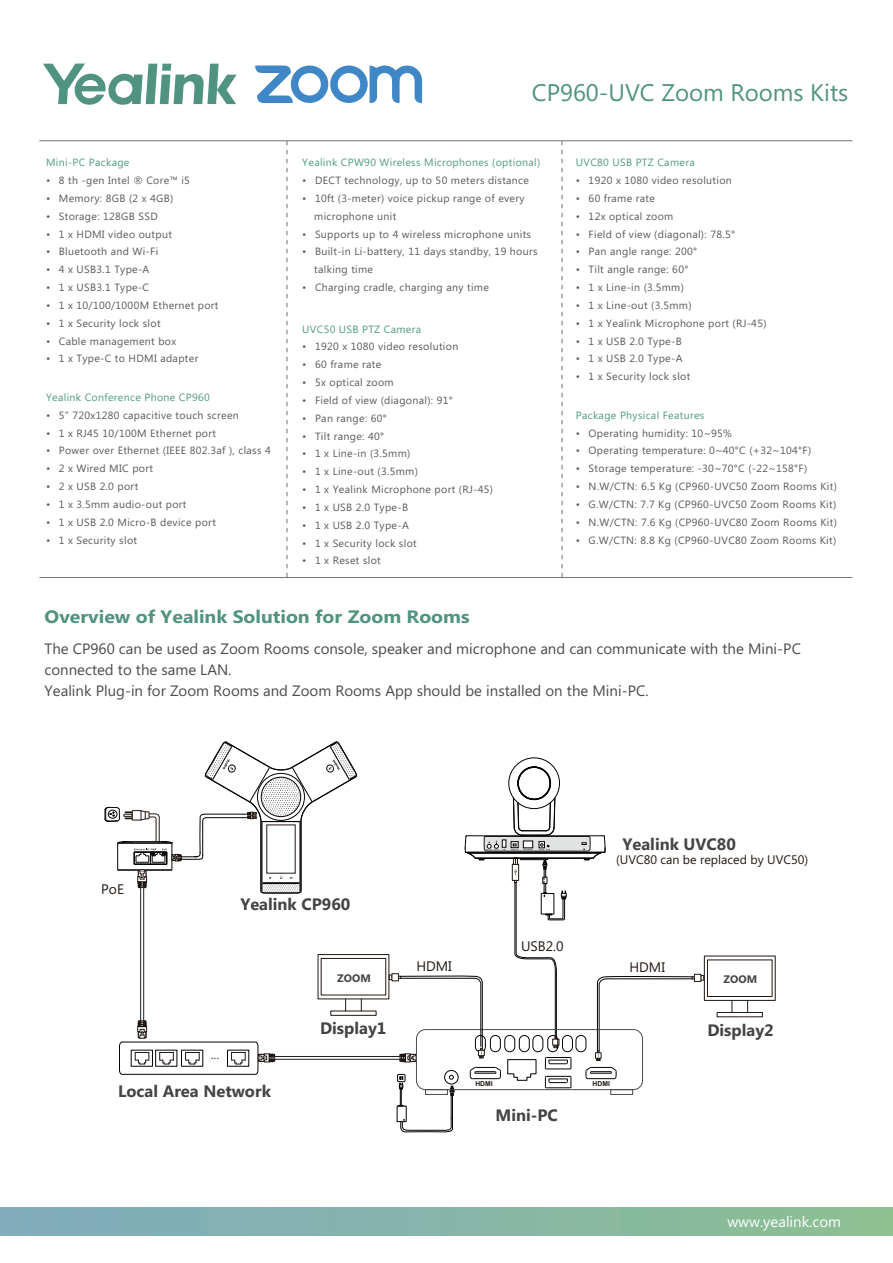
<style>
.page{position:relative;width:893px;height:1263px;background:#fff}
.page>*{position:absolute;margin:0;border:0;box-sizing:border-box;transform-origin:0 0}
.t1{font:24px "Microsoft Phags Pa";color:#509380}
.t2{font:700 18px "Microsoft Phags Pa";color:#509380;scale:1.08 1}
.t3{font:700 16.5px "Microsoft Phags Pa";color:#444445}
.t4{font:15px/21px "Microsoft Phags Pa";color:#4c4b4b}
.t5{font:15px "Microsoft Phags Pa";color:#fff}
.t6{font:13.8px "Microsoft Phags Pa";color:#221713}
.t7{font:12.45px "Microsoft Phags Pa";color:#221713}
.t8{font:11.85px "Microsoft Ya Hei";color:#504d4c}
.t9{font:700 10.95px "Microsoft Phags Pa";color:#444445}
.t10{font:10.5px/17.9px "Microsoft Phags Pa";letter-spacing:.03em;color:#59595b}
.t11{font:10.5px "Microsoft Phags Pa";letter-spacing:.03em;color:#509983}
.t12{font:700 6.75px "Arial";color:#221713}
</style>
<div class="page">
<svg style="left:43px;top:64px;width:194px;height:41px"></svg>
<div style="left:0;top:1207px;width:893px;height:28px;background:linear-gradient(to right,#7facbf,#8dc091)"></div>
<svg style="left:255px;top:65px;width:167px;height:38px"></svg>
<div style="left:397px;top:1074px;width:8px;height:8px;border:1px solid #050303"></div>
<div style="left:397px;top:1106px;width:9px;height:16px;border:1px solid #050303"></div>
<div style="left:707px;top:959px;width:65px;height:38px;border:1px solid #221713"></div>
<svg style="left:732px;top:1000px;width:1px;height:12px"></svg>
<svg style="left:747px;top:1000px;width:1px;height:12px"></svg>
<div style="left:717px;top:1012px;width:46px;height:5px;border:1px solid #221713"></div>
<svg style="left:701px;top:975px;width:3px;height:5px"></svg>
<div style="left:694px;top:974px;width:7px;height:7px;background:#fff;border:1px solid #221713"></div>
<div style="left:274px;top:1056px;width:126px;height:3px;background:#fff;border:1px solid #231f20"></div>
<svg style="left:140px;top:894px;width:4px;height:126px"></svg>
<svg style="left:119px;top:1020px;width:156px;height:54px"></svg>
<svg style="left:389px;top:975px;width:3px;height:5px"></svg>
<div style="left:392px;top:973px;width:7px;height:8px;background:#fff;border:1px solid #221713"></div>
<svg style="left:398px;top:766px;width:296px;height:366px"></svg>
<div style="left:318px;top:954px;width:71px;height:45px;border:1px solid #221713"></div>
<div style="left:321px;top:958px;width:65px;height:37px;border:1px solid #221713"></div>
<svg style="left:105px;top:741px;width:252px;height:153px"></svg>
<svg style="left:287px;top:141px;width:1px;height:436px"></svg>
<svg style="left:562px;top:141px;width:1px;height:436px"></svg>
<hr style="left:39px;top:140px;width:813px;height:1px;background:#717276">
<hr style="left:39px;top:577px;width:813px;height:1px;background:#717276">
<p class="t11" style="left:46px;top:155px;width:85px">Mini-PC Package</p>
<p class="t10" style="left:46px;top:171px;width:145px">• 8 th -gen Intel ® Core™ i5</p>
<p class="t10" style="left:46px;top:189px;width:129px">• Memory: 8GB (2 x 4GB)</p>
<p class="t10" style="left:46px;top:206px;width:113px">• Storage: 128GB SSD</p>
<p class="t10" style="left:46px;top:224px;width:127px">• 1 x HDMI video output</p>
<p class="t10" style="left:46px;top:242px;width:114px">• Bluetooth and Wi-Fi</p>
<p class="t10" style="left:46px;top:260px;width:105px">• 4 x USB3.1 Type-A</p>
<p class="t10" style="left:46px;top:278px;width:105px">• 1 x USB3.1 Type-C</p>
<p class="t10" style="left:46px;top:296px;width:174px">• 1 x 10/100/1000M Ethernet port</p>
<p class="t10" style="left:46px;top:313px;width:116px">• 1 x Security lock slot</p>
<p class="t10" style="left:46px;top:331px;width:132px">• Cable management box</p>
<p class="t10" style="left:46px;top:349px;width:154px">• 1 x Type-C to HDMI adapter</p>
<p class="t11" style="left:46px;top:390px;width:165px">Yealink Conference Phone CP960</p>
<p class="t10" style="left:46px;top:406px;width:194px">• 5” 720x1280 capacitive touch screen</p>
<p class="t10" style="left:46px;top:423px;width:171px">• 1 x RJ45 10/100M Ethernet port</p>
<p class="t10" style="left:46px;top:441px;width:226px">• Power over Ethernet (IEEE 802.3af ), class 4</p>
<p class="t10" style="left:46px;top:459px;width:108px">• 2 x Wired MIC port</p>
<p class="t10" style="left:46px;top:477px;width:94px">• 2 x USB 2.0 port</p>
<p class="t10" style="left:46px;top:495px;width:142px">• 1 x 3.5mm audio-out port</p>
<p class="t10" style="left:46px;top:513px;width:171px">• 1 x USB 2.0 Micro-B device port</p>
<p class="t10" style="left:46px;top:530px;width:93px">• 1 x Security slot</p>
<h1 class="t1" style="left:532px;top:76px;width:318px">CP960-UVC Zoom Rooms Kits</h1>
<p class="t11" style="left:302px;top:155px;width:240px">Yealink CPW90 Wireless Microphones (optional)</p>
<p class="t10" style="left:302px;top:171px;width:228px">• DECT technology, up to 50 meters distance</p>
<p class="t10" style="left:314px;top:189px;width:212px;text-indent:-12px">• 10ft (3-meter) voice pickup range of every microphone unit</p>
<p class="t10" style="left:302px;top:224px;width:230px">• Supports up to 4 wireless microphone units</p>
<p class="t10" style="left:314px;top:242px;width:225px;text-indent:-12px">• Built-in Li-battery, 11 days standby, 19 hours talking time</p>
<p class="t10" style="left:302px;top:278px;width:188px">• Charging cradle, charging any time</p>
<p class="t11" style="left:302px;top:322px;width:120px">UVC50 USB PTZ Camera</p>
<p class="t10" style="left:302px;top:337px;width:158px">• 1920 x 1080 video resolution</p>
<p class="t10" style="left:302px;top:355px;width:81px">• 60 frame rate</p>
<p class="t10" style="left:302px;top:373px;width:93px">• 5x optical zoom</p>
<p class="t10" style="left:302px;top:391px;width:152px">• Field of view (diagonal): 91°</p>
<p class="t10" style="left:302px;top:409px;width:86px">• Pan range: 60°</p>
<p class="t10" style="left:302px;top:426px;width:83px">• Tilt range: 40°</p>
<p class="t10" style="left:302px;top:444px;width:110px">• 1 x Line-in (3.5mm)</p>
<p class="t10" style="left:302px;top:462px;width:117px">• 1 x Line-out (3.5mm)</p>
<p class="t10" style="left:302px;top:480px;width:192px">• 1 x Yealink Microphone port (RJ-45)</p>
<p class="t10" style="left:302px;top:498px;width:107px">• 1 x USB 2.0 Type-B</p>
<p class="t10" style="left:302px;top:516px;width:108px">• 1 x USB 2.0 Type-A</p>
<p class="t10" style="left:302px;top:533px;width:116px">• 1 x Security lock slot</p>
<p class="t10" style="left:302px;top:551px;width:80px">• 1 x Reset slot</p>
<p class="t11" style="left:576px;top:155px;width:120px">UVC80 USB PTZ Camera</p>
<p class="t10" style="left:576px;top:171px;width:158px">• 1920 x 1080 video resolution</p>
<p class="t10" style="left:576px;top:189px;width:81px">• 60 frame rate</p>
<p class="t10" style="left:576px;top:206px;width:99px">• 12x optical zoom</p>
<p class="t10" style="left:576px;top:224px;width:161px">• Field of view (diagonal): 78.5°</p>
<p class="t10" style="left:576px;top:242px;width:123px">• Pan angle range: 200°</p>
<p class="t10" style="left:576px;top:260px;width:114px">• Tilt angle range: 60°</p>
<p class="t10" style="left:576px;top:278px;width:110px">• 1 x Line-in (3.5mm)</p>
<p class="t10" style="left:576px;top:296px;width:117px">• 1 x Line-out (3.5mm)</p>
<p class="t10" style="left:576px;top:313px;width:192px">• 1 x Yealink Microphone port (RJ-45)</p>
<p class="t10" style="left:576px;top:331px;width:107px">• 1 x USB 2.0 Type-B</p>
<p class="t10" style="left:576px;top:349px;width:108px">• 1 x USB 2.0 Type-A</p>
<p class="t10" style="left:576px;top:367px;width:116px">• 1 x Security lock slot</p>
<p class="t11" style="left:576px;top:408px;width:130px">Package Physical Features</p>
<p class="t10" style="left:576px;top:423px;width:158px">• Operating humidity: 10~95%</p>
<p class="t10" style="left:576px;top:441px;width:237px">• Operating temperature: 0~40°C (+32~104°F)</p>
<p class="t10" style="left:576px;top:459px;width:233px">• Storage temperature: -30~70°C (-22~158°F)</p>
<p class="t10" style="left:576px;top:477px;width:263px">• N.W/CTN: 6.5 Kg (CP960-UVC50 Zoom Rooms Kit)</p>
<p class="t10" style="left:576px;top:495px;width:262px">• G.W/CTN: 7.7 Kg (CP960-UVC50 Zoom Rooms Kit)</p>
<p class="t10" style="left:576px;top:513px;width:263px">• N.W/CTN: 7.6 Kg (CP960-UVC80 Zoom Rooms Kit)</p>
<p class="t10" style="left:576px;top:530px;width:262px">• G.W/CTN: 8.8 Kg (CP960-UVC80 Zoom Rooms Kit)</p>
<h2 class="t2" style="left:45px;top:603px;width:395px">Overview of Yealink Solution for Zoom Rooms</h2>
<h3 class="t4" style="left:45px;top:638px;width:758px">The CP960 can be used as Zoom Rooms console, speaker and microphone and can communicate with the Mini-PC connected to the same LAN.<br>Yealink Plug-in for Zoom Rooms and Zoom Rooms App should be installed on the Mini-PC.</h3>
<h3 class="t3" style="left:622px;top:832px;width:115px">Yealink UVC80</h3>
<h3 class="t6" style="left:101px;top:880px;width:24px">PoE</h3>
<p class="t8" style="left:211px;top:1046px;width:10px">...</p>
<h3 class="t3" style="left:240px;top:892px;width:112px">Yealink CP960</h3>
<p class="t9" style="left:337px;top:970px;width:35px">ZOOM</p>
<h3 class="t6" style="left:416px;top:957px;width:37px">HDMI</h3>
<h3 class="t6" style="left:521px;top:937px;width:44px">USB2.0</h3>
<p class="t7" style="left:616px;top:851px;width:194px">(UVC80 can be replaced by UVC50)</p>
<h3 class="t6" style="left:629px;top:958px;width:37px">HDMI</h3>
<p class="t9" style="left:724px;top:971px;width:35px">ZOOM</p>
<h3 class="t3" style="left:320px;top:1016px;width:68px">Display1</h3>
<h3 class="t3" style="left:707px;top:1018px;width:68px">Display2</h3>
<h3 class="t3" style="left:118px;top:1080px;width:154px">Local Area Network</h3>
<p class="t12" style="left:475px;top:1079px;width:19px">HDMI</p>
<p class="t12" style="left:593px;top:1079px;width:19px">HDMI</p>
<h3 class="t3" style="left:496px;top:1103px;width:64px">Mini-PC</h3>
<h3 class="t5" style="left:727px;top:1211px;width:115px">www.yealink.com</h3>
</div>
